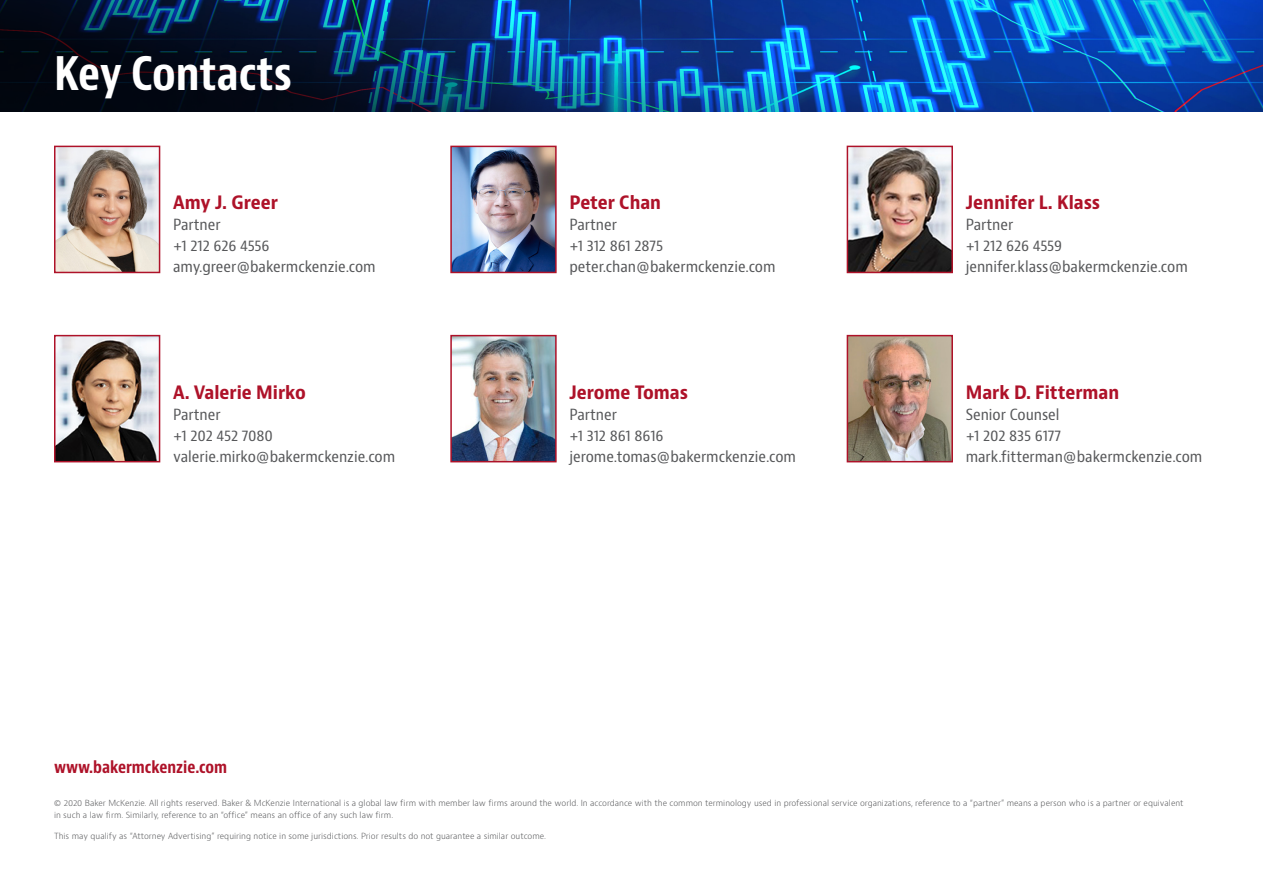
<style>
.page{position:relative;width:1263px;height:893px;background:#fff}
.page>*{position:absolute;margin:0;border:0;box-sizing:border-box;transform-origin:0 0}
.Body_Text{font:700 condensed 45px "Baker Mc Kenzie Bernini";color:#fff}
.Body_Text-2{font:18px "Baker Mc Kenzie Bernini Nr Bd";color:#ae1229}
.t1{font:700 condensed 16.5px "Baker Mc Kenzie Bernini";color:#ae1229}
.Body_Text-3{font:15px "Baker Mc Kenzie Bernini Nr Reg";color:#57585a}
.t2{font:300 8.25px/12px "Baker Mc Kenzie Bernini";color:#57585a}
</style>
<div class="page">
<img style="left:57px;top:149px;width:100px;height:121px">
<div style="left:54px;top:146px;width:106px;height:127px;border:2px solid #ae1229"></div>
<img style="left:453px;top:149px;width:101px;height:121px">
<div style="left:450px;top:146px;width:107px;height:127px;border:2px solid #ae1229"></div>
<img style="left:850px;top:149px;width:100px;height:121px">
<div style="left:847px;top:146px;width:106px;height:127px;border:2px solid #ae1229"></div>
<img style="left:57px;top:338px;width:100px;height:121px">
<div style="left:54px;top:335px;width:106px;height:127px;border:2px solid #ae1229"></div>
<img style="left:453px;top:338px;width:101px;height:121px">
<div style="left:450px;top:335px;width:107px;height:127px;border:2px solid #ae1229"></div>
<img style="left:850px;top:338px;width:100px;height:121px">
<div style="left:847px;top:335px;width:106px;height:127px;border:2px solid #ae1229"></div>
<img style="left:0;top:0;width:1263px;height:112px">
<p class="Body_Text" style="left:54px;top:46px;width:240px">Key Contacts</p>
<p class="Body_Text-2" style="left:173px;top:191px;width:106px">Amy J. Greer</p>
<p class="Body_Text-3" style="left:173px;top:216px;width:49px">Partner</p>
<p class="Body_Text-3" style="left:173px;top:237px;width:98px">+1 212 626 4556</p>
<p class="Body_Text-3" style="left:173px;top:258px;width:204px">amy.greer@bakermckenzie.com</p>
<p class="Body_Text-2" style="left:173px;top:381px;width:134px">A. Valerie Mirko</p>
<p class="Body_Text-3" style="left:173px;top:405px;width:49px">Partner</p>
<p class="Body_Text-3" style="left:173px;top:426px;width:101px">+1 202 452 7080</p>
<p class="Body_Text-3" style="left:173px;top:447px;width:224px">valerie.mirko@bakermckenzie.com</p>
<p class="Body_Text-2" style="left:569px;top:191px;width:93px">Peter Chan</p>
<p class="Body_Text-3" style="left:569px;top:216px;width:49px">Partner</p>
<p class="Body_Text-3" style="left:569px;top:237px;width:95px">+1 312 861 2875</p>
<p class="Body_Text-3" style="left:569px;top:258px;width:208px">peter.chan@bakermckenzie.com</p>
<p class="Body_Text-2" style="left:569px;top:381px;width:120px">Jerome Tomas</p>
<p class="Body_Text-3" style="left:569px;top:405px;width:49px">Partner</p>
<p class="Body_Text-3" style="left:569px;top:426px;width:96px">+1 312 861 8616</p>
<p class="Body_Text-3" style="left:569px;top:447px;width:228px">jerome.tomas@bakermckenzie.com</p>
<p class="Body_Text-2" style="left:966px;top:191px;width:136px">Jennifer L. Klass</p>
<p class="Body_Text-3" style="left:966px;top:216px;width:49px">Partner</p>
<p class="Body_Text-3" style="left:966px;top:237px;width:98px">+1 212 626 4559</p>
<p class="Body_Text-3" style="left:966px;top:258px;width:224px">jennifer.klass@bakermckenzie.com</p>
<p class="Body_Text-2" style="left:966px;top:381px;width:155px">Mark D. Fitterman</p>
<p class="Body_Text-3" style="left:966px;top:405px;width:95px">Senior Counsel</p>
<p class="Body_Text-3" style="left:966px;top:426px;width:97px">+1 202 835 6177</p>
<p class="Body_Text-3" style="left:966px;top:447px;width:238px">mark.fitterman@bakermckenzie.com</p>
<p class="t1" style="left:54px;top:757px;width:175px">www.bakermckenzie.com</p>
<p class="t2" style="left:54px;top:798px;width:1131px">© 2020 Baker McKenzie. All rights reserved. Baker &amp; McKenzie International is a global law firm with member law firms around the world. In accordance with the common terminology used in professional service organizations, reference to a “partner” means a person who is a partner or equivalent in such a law firm. Similarly, reference to an “office” means an office of any such law firm.</p>
<p class="t2" style="left:54px;top:830px;width:494px">This may qualify as “Attorney Advertising” requiring notice in some jurisdictions. Prior results do not guarantee a similar outcome.</p>
</div>
